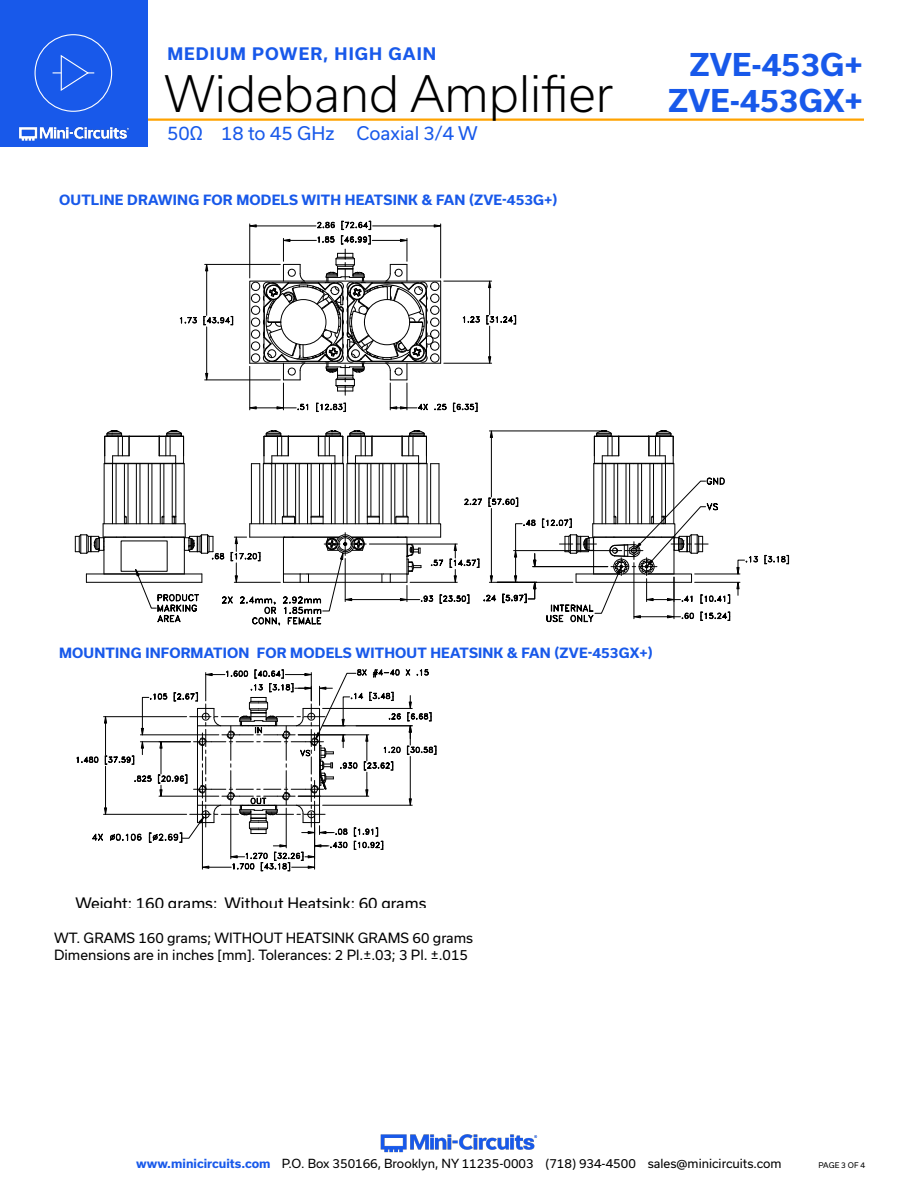
<style>
.page{position:relative;width:918px;height:1188px;background:#fff}
.page>*{position:absolute;margin:0;border:0;box-sizing:border-box;transform-origin:0 0}
.t1{font:300 48px "Usual";color:#000}
.t2{font:700 30px/36px "Usual";color:#1859ea;text-align:right}
.t3{font:18px "Usual";color:#1859ea}
.t4{font:700 16.5px "Usual";letter-spacing:.065em;color:#1859ea}
.t5{font:15.15px "Usual";color:#000}
.Blue_Headers{font:700 13.5px "Usual";letter-spacing:.015em;color:#1859ea}
.Regular_Copy{font:13.5px "Usual";color:#000}
.t6{font:12px "Usual";color:#000}
.t7{font:7.5px "Usual";color:#000}
.s1{font-weight:700;color:#1859ea}
</style>
<div class="page">
<hr style="left:917px;top:0;width:1px;height:147px;background:#1859ea">
<hr style="left:129px;top:118px;width:735px;height:3px;background:#ffa300">
<div style="left:0;top:0;width:147px;height:147px;background:#1859ea"></div>
<img style="left:19px;top:126px;width:110px;height:15px">
<div style="left:35px;top:34px;width:77px;height:78px;border:1px solid #fff;border-radius:50%"></div>
<svg style="left:53px;top:55px;width:41px;height:36px"></svg>
<img style="left:380px;top:1134px;width:158px;height:19px">
<hr style="left:489px;top:431px;width:111px;height:1px;background:#000">
<hr style="left:491px;top:437px;width:1px;height:60px;background:#000">
<svg style="left:490px;top:430px;width:3px;height:8px"></svg>
<hr style="left:391px;top:464px;width:1px;height:60px;background:#000">
<hr style="left:383px;top:464px;width:1px;height:60px;background:#000">
<hr style="left:367px;top:464px;width:1px;height:60px;background:#000">
<hr style="left:359px;top:464px;width:1px;height:60px;background:#000">
<hr style="left:427px;top:464px;width:1px;height:60px;background:#000">
<hr style="left:418px;top:464px;width:1px;height:60px;background:#000">
<hr style="left:439px;top:464px;width:1px;height:60px;background:#000">
<hr style="left:430px;top:464px;width:1px;height:60px;background:#000">
<hr style="left:331px;top:464px;width:1px;height:60px;background:#000">
<hr style="left:323px;top:464px;width:1px;height:60px;background:#000">
<hr style="left:343px;top:464px;width:1px;height:60px;background:#000">
<hr style="left:335px;top:464px;width:1px;height:60px;background:#000">
<hr style="left:355px;top:464px;width:1px;height:60px;background:#000">
<hr style="left:347px;top:464px;width:1px;height:60px;background:#000">
<hr style="left:271px;top:464px;width:1px;height:60px;background:#000">
<hr style="left:263px;top:464px;width:1px;height:60px;background:#000">
<hr style="left:259px;top:464px;width:1px;height:60px;background:#000">
<hr style="left:251px;top:464px;width:1px;height:60px;background:#000">
<hr style="left:307px;top:464px;width:1px;height:60px;background:#000">
<hr style="left:299px;top:464px;width:1px;height:60px;background:#000">
<hr style="left:406px;top:464px;width:1px;height:52px;background:#000">
<hr style="left:403px;top:464px;width:1px;height:52px;background:#000">
<hr style="left:394px;top:464px;width:1px;height:60px;background:#000">
<hr style="left:319px;top:464px;width:1px;height:52px;background:#000">
<hr style="left:311px;top:464px;width:1px;height:53px;background:#000">
<hr style="left:379px;top:464px;width:1px;height:53px;background:#000">
<hr style="left:371px;top:464px;width:1px;height:52px;background:#000">
<hr style="left:295px;top:464px;width:1px;height:60px;background:#000">
<hr style="left:287px;top:464px;width:1px;height:52px;background:#000">
<hr style="left:283px;top:464px;width:1px;height:52px;background:#000">
<hr style="left:275px;top:464px;width:1px;height:60px;background:#000">
<svg style="left:251px;top:430px;width:188px;height:34px"></svg>
<hr style="left:673px;top:464px;width:1px;height:60px;background:#000">
<hr style="left:665px;top:464px;width:1px;height:60px;background:#000">
<hr style="left:662px;top:464px;width:1px;height:60px;background:#000">
<hr style="left:653px;top:464px;width:1px;height:60px;background:#000">
<hr style="left:650px;top:464px;width:1px;height:60px;background:#000">
<hr style="left:641px;top:464px;width:1px;height:60px;background:#000">
<hr style="left:638px;top:464px;width:1px;height:60px;background:#000">
<hr style="left:629px;top:464px;width:1px;height:60px;background:#000">
<hr style="left:626px;top:464px;width:1px;height:60px;background:#000">
<hr style="left:617px;top:464px;width:1px;height:60px;background:#000">
<hr style="left:614px;top:464px;width:1px;height:60px;background:#000">
<hr style="left:605px;top:464px;width:1px;height:60px;background:#000">
<hr style="left:602px;top:464px;width:1px;height:60px;background:#000">
<hr style="left:593px;top:464px;width:1px;height:60px;background:#000">
<svg style="left:594px;top:430px;width:80px;height:34px"></svg>
<hr style="left:205px;top:264px;width:75px;height:1px;background:#000">
<hr style="left:205px;top:380px;width:75px;height:1px;background:#000">
<hr style="left:206px;top:271px;width:1px;height:44px;background:#000">
<hr style="left:206px;top:327px;width:1px;height:46px;background:#000">
<svg style="left:205px;top:264px;width:4px;height:8px"></svg>
<svg style="left:205px;top:373px;width:4px;height:8px"></svg>
<svg style="left:180px;top:315px;width:53px;height:11px"></svg>
<hr style="left:444px;top:281px;width:48px;height:1px;background:#000">
<hr style="left:444px;top:363px;width:48px;height:1px;background:#000">
<hr style="left:489px;top:326px;width:1px;height:31px;background:#000">
<svg style="left:488px;top:356px;width:3px;height:8px"></svg>
<svg style="left:463px;top:280px;width:53px;height:45px"></svg>
<hr style="left:695px;top:582px;width:45px;height:1px;background:#000">
<hr style="left:695px;top:574px;width:45px;height:1px;background:#000">
<svg style="left:736px;top:582px;width:4px;height:13px"></svg>
<svg style="left:736px;top:555px;width:53px;height:20px"></svg>
<svg style="left:249px;top:220px;width:198px;height:192px"></svg>
<svg style="left:453px;top:403px;width:25px;height:9px"></svg>
<hr style="left:136px;top:464px;width:1px;height:60px;background:#000">
<hr style="left:128px;top:464px;width:1px;height:60px;background:#000">
<hr style="left:172px;top:464px;width:1px;height:60px;background:#000">
<hr style="left:164px;top:464px;width:1px;height:60px;background:#000">
<hr style="left:112px;top:464px;width:1px;height:60px;background:#000">
<hr style="left:104px;top:464px;width:1px;height:60px;background:#000">
<hr style="left:124px;top:464px;width:1px;height:60px;background:#000">
<hr style="left:116px;top:464px;width:1px;height:60px;background:#000">
<hr style="left:160px;top:464px;width:1px;height:60px;background:#000">
<hr style="left:152px;top:464px;width:1px;height:60px;background:#000">
<hr style="left:148px;top:464px;width:1px;height:60px;background:#000">
<hr style="left:140px;top:464px;width:1px;height:60px;background:#000">
<hr style="left:184px;top:464px;width:1px;height:60px;background:#000">
<hr style="left:175px;top:464px;width:1px;height:60px;background:#000">
<svg style="left:104px;top:430px;width:80px;height:34px"></svg>
<svg style="left:75px;top:476px;width:655px;height:150px"></svg>
<svg style="left:76px;top:669px;width:361px;height:203px"></svg>
<p class="t4" style="left:167px;top:45px;width:270px">MEDIUM POWER, HIGH GAIN</p>
<h1 class="t1" style="left:164px;top:66px;width:451px">Wideband Amplifier</h1>
<h3 class="t3" style="left:167px;top:123px;width:312px">50Ω 18 to 45 GHz Coaxial 3/4 W</h3>
<p class="Blue_Headers" style="left:59px;top:192px;width:500px">OUTLINE DRAWING FOR MODELS WITH HEATSINK &amp; FAN (ZVE-453G+)</p>
<h2 class="t2" style="left:668px;top:47px;width:197px">ZVE-453G+<br>ZVE-453GX+</h2>
<p class="Blue_Headers" style="left:59px;top:645px;width:595px">MOUNTING INFORMATION FOR MODELS WITHOUT HEATSINK &amp; FAN (ZVE-453GX+)</p>
<p class="t5" style="left:75px;top:895px;width:353px">Weight: 160 grams; Without Heatsink: 60 grams</p>
<p class="Regular_Copy" style="left:54px;top:931px;width:421px">WT. GRAMS 160 grams; WITHOUT HEATSINK GRAMS 60 grams</p>
<p class="Regular_Copy" style="left:54px;top:947px;width:415px">Dimensions are in inches [mm]. Tolerances: 2 Pl.±.03; 3 Pl. ±.015</p>
<p class="t6" style="left:136px;top:1157px;width:647px"><span class="s1">www.minicircuits.com</span> P.O. Box 350166, Brooklyn, NY 11235-0003 (718) 934-4500 sales@minicircuits.com</p>
<p class="t7" style="left:819px;top:1161px;width:48px">PAGE 3 OF 4</p>
</div>
